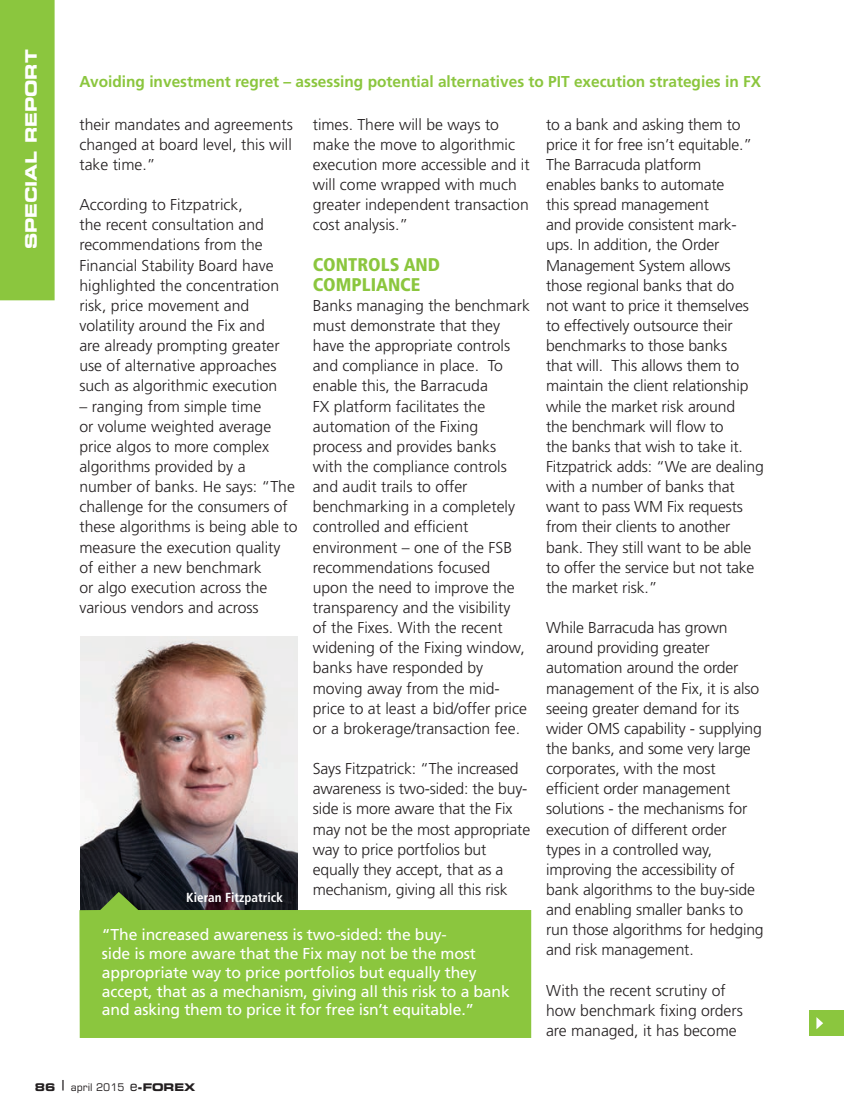
<style>
.page{position:relative;width:844px;height:1117px;background:#fff}
.page>*{position:absolute;margin:0;border:0;box-sizing:border-box;transform-origin:0 0}
.Paragraph_Title{font:900 condensed 18.38px/20.1px "Frutiger";color:#8bc63e}
.Body_text{font:300 15.75px/20.1px "Frutiger";color:#231f20}
.t1{font:15.75px/18.9px "Frutiger";letter-spacing:-.01em;color:#fff}
.Body_text-2{font:700 15.75px "Frutiger";color:#8bc63e}
.Section_title{font:700 expanded 15.75px "Square 721 BT";color:#fff}
.Photo_name{font:700 condensed 13.12px "Frutiger";color:#fff}
.t2{font:700 expanded 10.5px "Square 721 BT";color:#231f20}
.s1{font-weight:400;font-stretch:normal}
.s2{font-weight:400;font-stretch:normal;font-size:14px}
</style>
<div class="page">
<div style="left:0;top:0;width:55px;height:300px;background:#8bc63e"></div>
<div style="left:809px;top:1009px;width:34px;height:26px;background:#8bc63e"></div>
<svg style="left:816px;top:1017px;width:7px;height:12px"></svg>
<img style="left:81px;top:636px;width:217px;height:255px">
<svg style="left:79px;top:891px;width:452px;height:146px;background:#8dc04a"></svg>
<p class="Section_title" style="left:22px;top:249px;width:201px;rotate:-90deg">SPECIAL REPORT</p>
<p class="Body_text-2" style="left:79px;top:72px;width:683px">Avoiding investment regret – assessing potential alternatives to PIT execution strategies in FX</p>
<p class="Body_text" style="left:79px;top:114px;width:215px;text-align:justify">their mandates and agreements changed at board level, this will take time.”</p>
<p class="Body_text" style="left:79px;top:195px;width:202px">According to Fitzpatrick,<br>the recent consultation and recommendations from the<br>Financial Stability Board have highlighted the concentration risk, price movement and volatility around the Fix and are already prompting greater use of alternative approaches such as algorithmic execution</p>
<p class="Body_text" style="left:79px;top:396px;width:219px">– ranging from simple time<br>or volume weighted average price algos to more complex algorithms provided by a number of banks. He says: “The challenge for the consumers of these algorithms is being able to measure the execution quality of either a new benchmark<br>or algo execution across the various vendors and across</p>
<p class="Body_text" style="left:313px;top:114px;width:218px">times. There will be ways to make the move to algorithmic execution more accessible and it will come wrapped with much greater independent transaction cost analysis.”</p>
<p class="Paragraph_Title" style="left:313px;top:254px;width:129px">CONTROLS AND<br>COMPLIANCE</p>
<p class="Body_text" style="left:313px;top:295px;width:219px">Banks managing the benchmark must demonstrate that they have the appropriate controls and compliance in place. To enable this, the Barracuda<br>FX platform facilitates the automation of the Fixing process and provides banks<br>with the compliance controls and audit trails to offer benchmarking in a completely controlled and efficient environment – one of the FSB recommendations focused<br>upon the need to improve the transparency and the visibility<br>of the Fixes. With the recent widening of the Fixing window, banks have responded by moving away from the mid&shy;price to at least a bid/offer price or a brokerage/transaction fee.</p>
<p class="Body_text" style="left:313px;top:758px;width:219px">Says Fitzpatrick: “The increased awareness is two-sided: the buy&shy;side is more aware that the Fix may not be the most appropriate way to price portfolios but equally they accept, that as a mechanism, giving all this risk</p>
<p class="Body_text" style="left:546px;top:114px;width:219px">to a bank and asking them to price it for free isn’t equitable.”<br>The Barracuda platform<br>enables banks to automate<br>this spread management<br>and provide consistent mark&shy;ups. In addition, the Order<br>Management System allows those regional banks that do<br>not want to price it themselves to effectively outsource their benchmarks to those banks<br>that will. This allows them to maintain the client relationship while the market risk around<br>the benchmark will flow to<br>the banks that wish to take it.<br>Fitzpatrick adds: “We are dealing with a number of banks that want to pass WM Fix requests from their clients to another bank. They still want to be able to offer the service but not take the market risk.”</p>
<p class="Body_text" style="left:546px;top:617px;width:219px">While Barracuda has grown around providing greater automation around the order management of the Fix, it is also seeing greater demand for its wider OMS capability - supplying the banks, and some very large corporates, with the most efficient order management solutions - the mechanisms for execution of different order types in a controlled way, improving the accessibility of bank algorithms to the buy-side and enabling smaller banks to run those algorithms for hedging and risk management.</p>
<p class="Body_text" style="left:546px;top:979px;width:198px">With the recent scrutiny of how benchmark fixing orders are managed, it has become</p>
<p class="Photo_name" style="left:186px;top:889px;width:98px">Kieran Fitzpatrick</p>
<p class="t1" style="left:102px;top:924px;width:409px">“The increased awareness is two-sided: the buy-<br>side is more aware that the Fix may not be the most appropriate way to price portfolios but equally they accept, that as a mechanism, giving all this risk to a bank and asking them to price it for free isn’t equitable.”</p>
<p class="t2" style="left:35px;top:1080px;width:162px">86 | <span class="s1">april 2015</span> <span class="s2">e</span>-FOREX</p>
</div>
